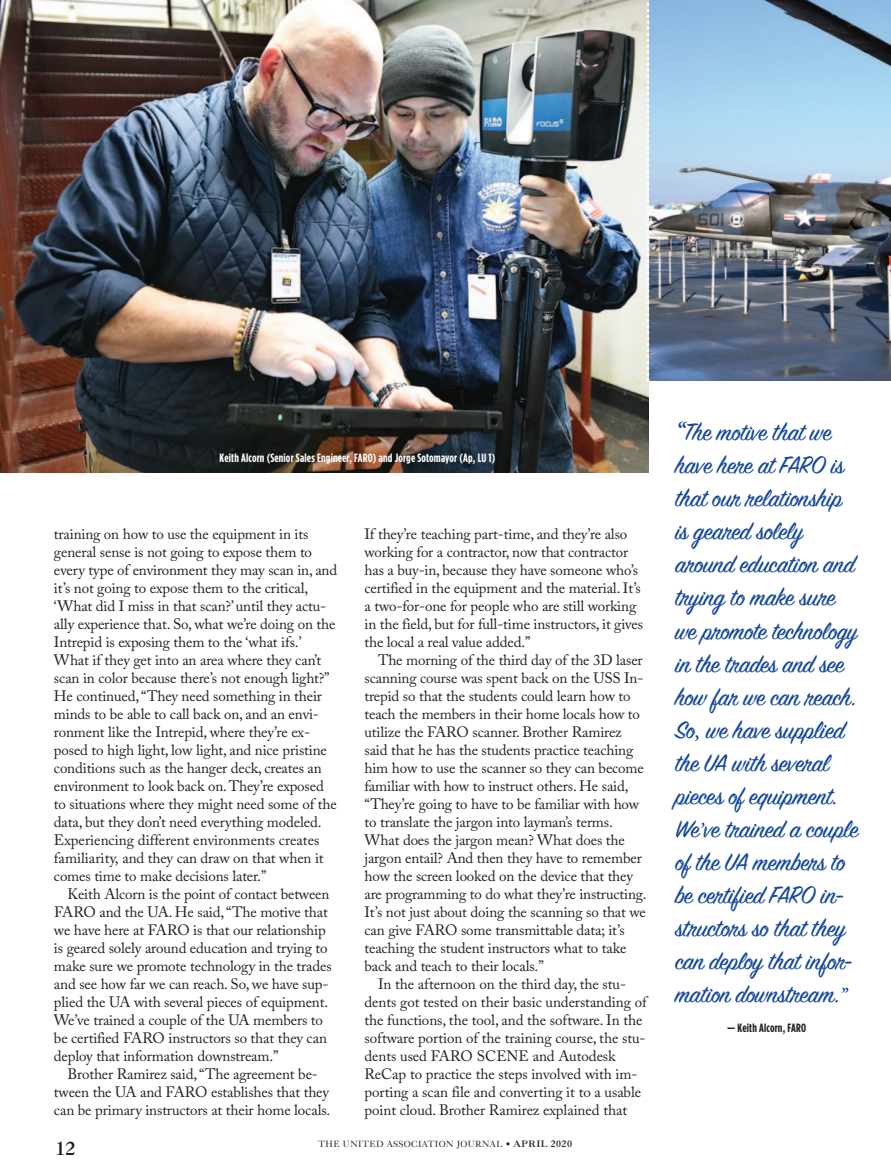
<style>
.page{position:relative;width:891px;height:1175px;background:#fff}
.page>*{position:absolute;margin:0;border:0;box-sizing:border-box;transform-origin:0 0}
.t1{font:27px/33px "Sign Painter House Script";letter-spacing:-.01em;color:#15489e}
.t2{font:18px "Caslon Three";color:#231f20}
.t3{font:15px/18px "Adobe Caslon Pro";letter-spacing:-.01em;color:#231f20}
.t4{font:700 12px "Gotham Condensed";letter-spacing:.015em;color:#fff}
.t5{font:700 12px "Gotham Condensed";letter-spacing:.015em;color:#231f20}
.t6{font:9px "Caslon Five Forty";letter-spacing:.04em;color:#231f20}
.s1{font-family:"Caslon Three"}
.s2{font-family:"Adobe Caslon Pro";font-weight:600;font-style:italic}
.s3{font-family:"Adobe Caslon Pro";font-weight:600;font-style:italic;font-size:21px}
</style>
<div class="page">
<img style="left:650px;top:0;width:241px;height:380px">
<img style="left:0;top:0;width:648px;height:472px">
<svg style="left:646px;top:0;width:4px;height:382px"></svg>
<p class="t4" style="left:220px;top:453px;width:277px">Keith Alcorn (Senior Sales Engineer, FARO) and Jorge Sotomayor (Ap, LU 1)</p>
<p class="t3" style="left:54px;top:526px;width:285px">training on how to use the equipment in its general sense is not going to expose them to every type of environment they may scan in, and it’s not going to expose them to the critical, ‘What did I miss in that scan?’ until they actu&shy;ally experience that. So, what we’re doing on the Intrepid is exposing them to the ‘what ifs.’ What if they get into an area where they can’t scan in color because there’s not enough light?” He continued, “They need something in their minds to be able to call back on, and an envi&shy;ronment like the Intrepid, where they’re ex&shy;posed to high light, low light, and nice pristine conditions such as the hanger deck, creates an environment to look back on. They’re exposed to situations where they might need some of the data, but they don’t need everything modeled.<br>Experiencing different environments creates familiarity, and they can draw on that when it comes time to make decisions later.”</p>
<p class="t3" style="left:54px;top:886px;width:279px;text-indent:14px">Keith Alcorn is the point of contact between FARO and the UA. He said, “The motive that we have here at FARO is that our relationship is geared solely around education and trying to make sure we promote technology in the trades and see how far we can reach. So, we have sup&shy;plied the UA with several pieces of equipment.<br>We’ve trained a couple of the UA members to be certified FARO instructors so that they can deploy that information downstream.”</p>
<p class="t3" style="left:54px;top:1066px;width:278px;text-align:center">Brother Ramirez said, “The agreement be&shy;tween the UA and FARO establishes that they can be primary instructors at their home locals.</p>
<p class="t3" style="left:365px;top:526px;width:280px">If they’re teaching part-time, and they’re also working for a contractor, now that contractor has a buy-in, because they have someone who’s certified in the equipment and the material. It’s a two-for-one for people who are still working in the field, but for full-time instructors, it gives the local a real value added.”</p>
<p class="t3" style="left:365px;top:652px;width:284px;text-indent:14px">The morning of the third day of the 3D laser scanning course was spent back on the USS In&shy;trepid so that the students could learn how to teach the members in their home locals how to utilize the FARO scanner. Brother Ramirez said that he has the students practice teaching him how to use the scanner so they can become familiar with how to instruct others. He said, “They’re going to have to be familiar with how to translate the jargon into layman’s terms.<br>What does the jargon mean? What does the jargon entail? And then they have to remember how the screen looked on the device that they are programming to do what they’re instructing.<br>It’s not just about doing the scanning so that we can give FARO some transmittable data; it’s teaching the student instructors what to take back and teach to their locals.”</p>
<p class="t3" style="left:365px;top:976px;width:284px;text-indent:14px">In the afternoon on the third day, the stu&shy;dents got tested on their basic understanding of the functions, the tool, and the software. In the software portion of the training course, the stu&shy;dents used FARO SCENE and Autodesk ReCap to practice the steps involved with im&shy;porting a scan file and converting it to a usable point cloud. Brother Ramirez explained that</p>
<p class="t2" style="left:55px;top:1141px;width:22px">12</p>
<p class="t6" style="left:318px;top:1140px;width:255px">THE UNITED ASSOCIATION JOURNAL • <span class="s1">APRIL 2020</span></p>
<p class="t1" style="left:675px;top:420px;width:185px"><span class="s2">“</span>The motive that we have here at FARO is that our relationship is geared solely around education and trying to make sure we promote technology in the trades and see how far we can reach.<br>So<span class="s3">,</span> we have supplied the UA with several pieces of equipment.<br>We<span class="s3">’</span>ve trained a couple of the UA members to be certified FARO in&shy;structors so that they can deploy that infor&shy;mation downstream.<span class="s3">”</span></p>
<p class="t5" style="left:727px;top:1023px;width:80px">— Keith Alcorn, FARO</p>
</div>
